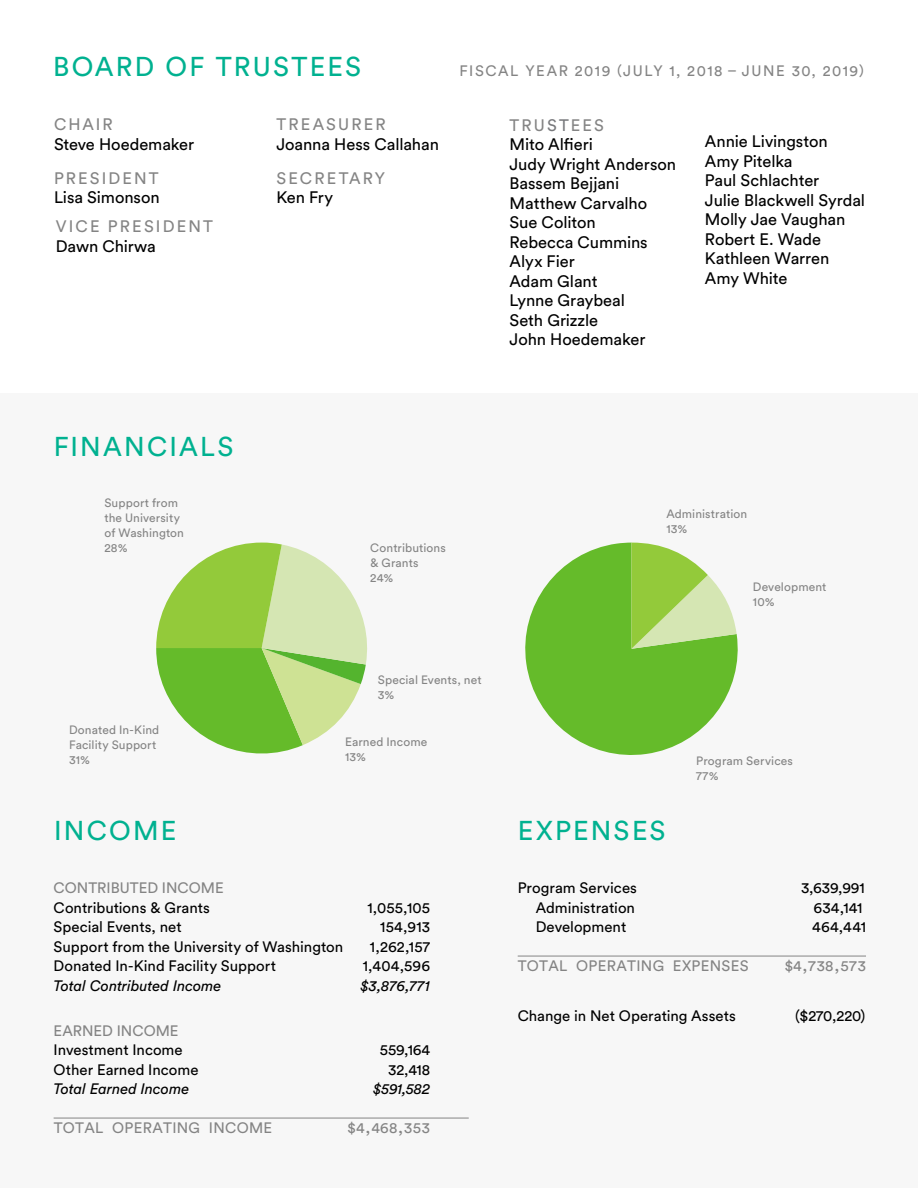
<style>
.page{position:relative;width:918px;height:1188px;background:#fff}
.page>*{position:absolute;margin:0;border:0;box-sizing:border-box;transform-origin:0 0}
.t1{font:27px "Circular Std";letter-spacing:.08em;color:#00b190}
.t2{font:16.5px/19.5px "Circular Std";letter-spacing:-.005em;color:#000}
.t3{font:16.5px "Circular Std";letter-spacing:.13em;color:#848484}
.t4{font:15px "Circular Std";color:#000}
.t5{font:15px "Circular Std";letter-spacing:.02em;color:#848484}
.t6{font:italic 15px "Circular Std";letter-spacing:-.005em;color:#000}
.t7{font:15px "Circular Std";letter-spacing:.105em;color:#848484}
.t8{font:15px "Circular Std";color:#848484}
.t9{font:12px/15px "Circular Std";letter-spacing:.01em;color:#848484}
.s1{color:#848484}
.s2{color:#78797c}
</style>
<div class="page">
<div style="left:0;top:393px;width:918px;height:795px;background:#f7f7f7"></div>
<hr style="left:54px;top:1118px;width:415px;height:1px;background:#848484">
<hr style="left:518px;top:956px;width:348px;height:1px;background:#848484">
<svg style="left:156px;top:543px;width:211px;height:211px"></svg>
<svg style="left:525px;top:543px;width:213px;height:212px;fill:#65bb2a"></svg>
<svg style="left:631px;top:543px;width:106px;height:106px"></svg>
<h1 class="t1" style="left:53px;top:50px;width:309px">BOARD OF TRUSTEES</h1>
<p class="t3" style="left:54px;top:115px;width:60px">CHAIR</p>
<p class="t2" style="left:54px;top:134px;width:142px">Steve Hoedemaker</p>
<p class="t3" style="left:54px;top:168px;width:106px">PRESIDENT</p>
<p class="t2" style="left:54px;top:187px;width:107px">Lisa Simonson</p>
<p class="t3" style="left:56px;top:216px;width:159px">VICE PRESIDENT</p>
<p class="t2" style="left:56px;top:236px;width:102px">Dawn Chirwa</p>
<p class="t3" style="left:276px;top:115px;width:111px">TREASURER</p>
<p class="t2" style="left:276px;top:134px;width:164px">Joanna Hess Callahan</p>
<p class="t3" style="left:276px;top:168px;width:110px">SECRETARY</p>
<p class="t2" style="left:276px;top:187px;width:58px">Ken Fry</p>
<p class="t7" style="left:459px;top:61px;width:406px">FISCAL YEAR 2019 (JULY 1, 2018 – JUNE 30, 2019)</p>
<p class="t2" style="left:510px;top:115px;width:168px"><span class="s1">TRU</span><span class="s2">ST</span><span class="s1">EES<br></span>Mito Alfieri<br>Judy Wright Anderson<br>Bassem Bejjani<br>Matthew Carvalho<br>Sue Coliton<br>Rebecca Cummins<br>Alyx Fier<br>Adam Glant<br>Lynne Graybeal<br>Seth Grizzle<br>John Hoedemaker</p>
<p class="t2" style="left:705px;top:131px;width:162px">Annie Livingston<br>Amy Pitelka<br>Paul Schlachter<br>Julie Blackwell Syrdal<br>Molly Jae Vaughan<br>Robert E. Wade<br>Kathleen Warren<br>Amy White</p>
<h1 class="t1" style="left:54px;top:430px;width:181px">FINANCIALS</h1>
<p class="t9" style="left:104px;top:495px;width:81px">Support from the University of Washington<br>28%</p>
<p class="t9" style="left:370px;top:540px;width:77px">Contributions &amp; Grants<br>24%</p>
<p class="t9" style="left:666px;top:506px;width:82px">Administration<br>13%</p>
<p class="t9" style="left:753px;top:579px;width:75px">Development<br>10%</p>
<p class="t9" style="left:69px;top:722px;width:92px">Donated In-Kind<br>Facility Support<br>31%</p>
<p class="t9" style="left:378px;top:672px;width:105px">Special Events, net<br>3%</p>
<p class="t9" style="left:345px;top:734px;width:84px">Earned Income<br>13%</p>
<h1 class="t1" style="left:54px;top:814px;width:124px">INCOME</h1>
<h1 class="t1" style="left:518px;top:814px;width:149px">EXPENSES</h1>
<p class="t9" style="left:696px;top:753px;width:98px">Program Services<br>77%</p>
<p class="t8" style="left:54px;top:879px;width:172px">CONTRIBUTED INCOME</p>
<p class="t4" style="left:54px;top:899px;width:158px">Contributions &amp; Grants</p>
<p class="t4" style="left:367px;top:899px;width:64px">1,055,105</p>
<p class="t4" style="left:54px;top:918px;width:130px">Special Events, net</p>
<p class="t4" style="left:380px;top:918px;width:51px">154,913</p>
<p class="t4" style="left:54px;top:938px;width:291px">Support from the University of Washington</p>
<p class="t4" style="left:370px;top:938px;width:62px">1,262,157</p>
<p class="t4" style="left:54px;top:957px;width:224px">Donated In-Kind Facility Support</p>
<p class="t4" style="left:363px;top:957px;width:69px">1,404,596</p>
<p class="t6" style="left:54px;top:977px;width:169px">Total Contributed Income</p>
<p class="t6" style="left:360px;top:977px;width:71px">$3,876,771</p>
<p class="t8" style="left:54px;top:1022px;width:126px">EARNED INCOME</p>
<p class="t4" style="left:54px;top:1041px;width:131px">Investment Income</p>
<p class="t4" style="left:380px;top:1041px;width:52px">559,164</p>
<p class="t4" style="left:54px;top:1061px;width:146px">Other Earned Income</p>
<p class="t4" style="left:388px;top:1061px;width:43px">32,418</p>
<p class="t6" style="left:54px;top:1080px;width:137px">Total Earned Income</p>
<p class="t6" style="left:373px;top:1080px;width:59px">$591,582</p>
<p class="t5" style="left:54px;top:1119px;width:220px">TOTAL OPERATING INCOME</p>
<p class="t5" style="left:348px;top:1119px;width:84px">$4,468,353</p>
<p class="t4" style="left:518px;top:879px;width:121px">Program Services</p>
<p class="t4" style="left:801px;top:879px;width:65px">3,639,991</p>
<p class="t4" style="left:536px;top:899px;width:101px">Administration</p>
<p class="t4" style="left:814px;top:899px;width:51px">634,141</p>
<p class="t4" style="left:536px;top:918px;width:92px">Development</p>
<p class="t4" style="left:812px;top:918px;width:55px">464,441</p>
<p class="t5" style="left:518px;top:957px;width:232px">TOTAL OPERATING EXPENSES</p>
<p class="t5" style="left:785px;top:957px;width:83px">$4,738,573</p>
<p class="t4" style="left:518px;top:1006px;width:220px">Change in Net Operating Assets</p>
<p class="t4" style="left:795px;top:1006px;width:72px">($270,220)</p>
</div>
